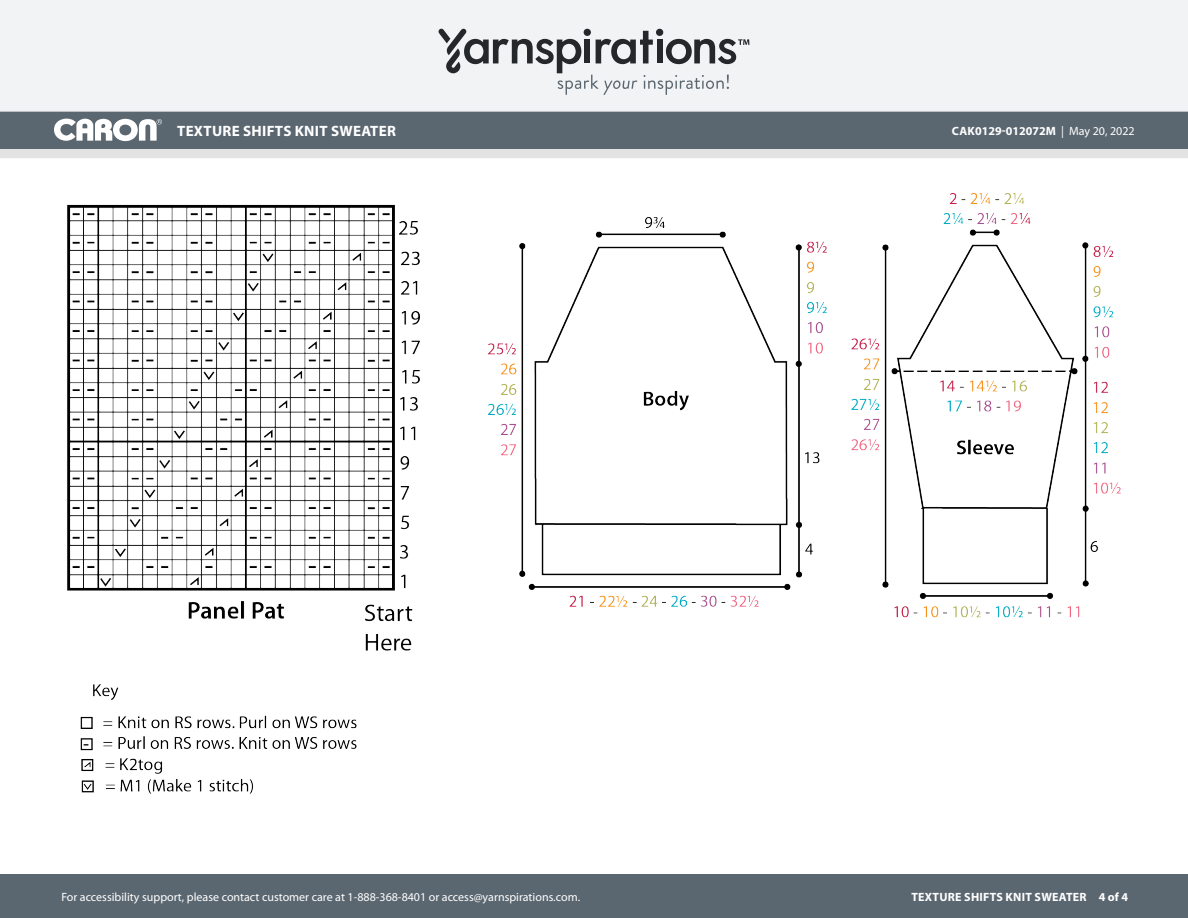
<style>
.page{position:relative;width:1188px;height:918px;background:#fff}
.page>*{position:absolute;margin:0;border:0;box-sizing:border-box;transform-origin:0 0}
.t1{font:700 15px "Myriad Pro";letter-spacing:.02em;color:#fff}
.t2{font:12px "Myriad Pro";color:#fff}
.t3{font:700 12px "Myriad Pro";letter-spacing:.02em;color:#fff}
.t4{font:700 12px "Myriad Pro";color:#fff}
.s1{font-weight:400}
</style>
<div class="page">
<div style="left:0;top:875px;width:1188px;height:43px;background:#5a6670"></div>
<div style="left:0;top:149px;width:1188px;height:9px;background:#e4e3e3"></div>
<div style="left:0;top:111px;width:1188px;height:38px;background:#5a6670"></div>
<div style="left:0;top:0;width:1188px;height:112px;background:#f2f3f4"></div>
<svg style="left:438px;top:29px;width:311px;height:66px"></svg>
<svg style="left:54px;top:119px;width:108px;height:22px"></svg>
<img style="left:488px;top:217px;width:339px;height:390px">
<img style="left:851px;top:193px;width:270px;height:425px">
<img style="left:67px;top:204px;width:353px;height:447px">
<img style="left:80px;top:684px;width:277px;height:110px">
<p class="t1" style="left:177px;top:121px;width:220px">TEXTURE SHIFTS KNIT SWEATER</p>
<p class="t4" style="left:952px;top:123px;width:184px">CAK0129-012072M <span class="s1">| May 20, 2022</span></p>
<p class="t2" style="left:61px;top:890px;width:520px">For accessibility support, please contact customer care at 1-888-368-8401 or access@yarnspirations.com.</p>
<p class="t3" style="left:912px;top:889px;width:218px">TEXTURE SHIFTS KNIT SWEATER 4 of 4</p>
</div>
